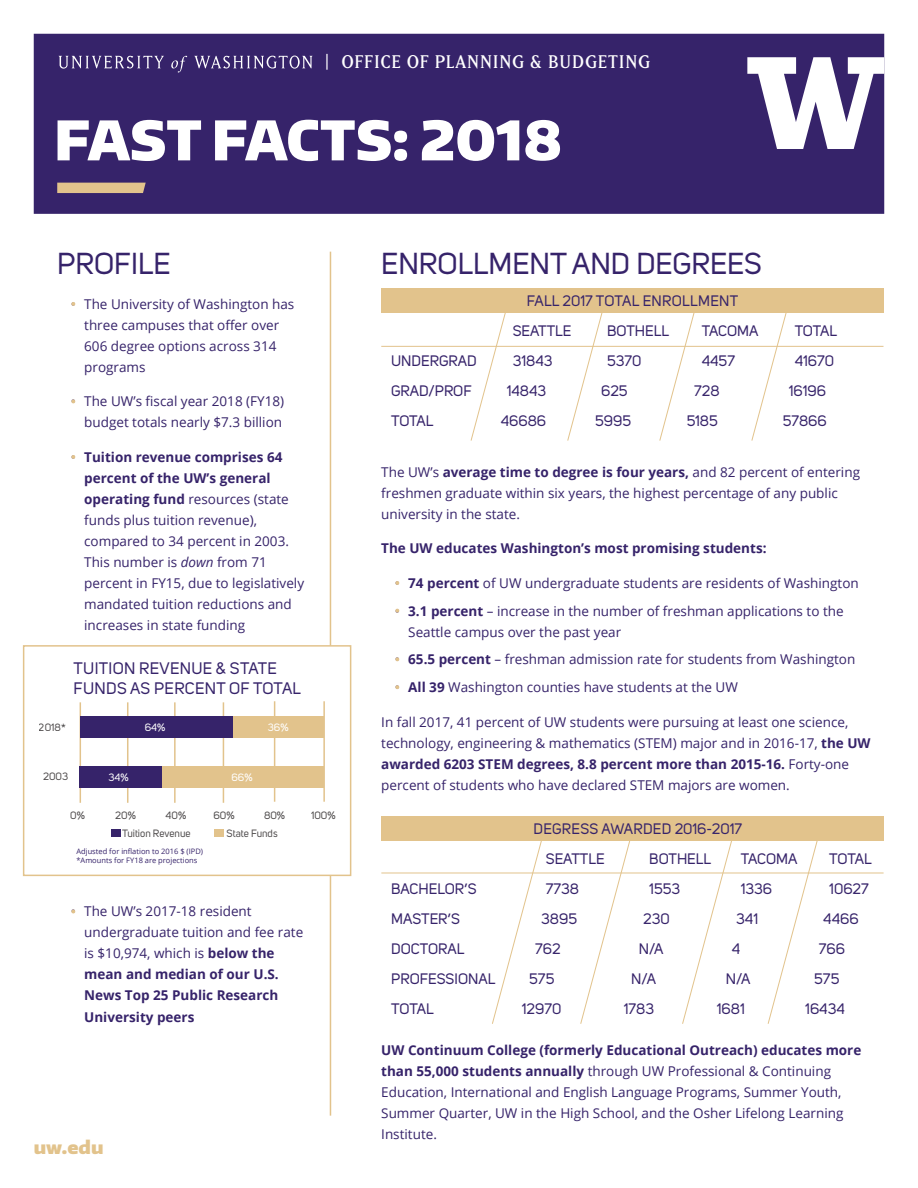
<style>
.page{position:relative;width:918px;height:1188px;background:#fff}
.page>*{position:absolute;margin:0;border:0;box-sizing:border-box;transform-origin:0 0}
.t1{font:900 54px "Encode Sans Normal";color:#fff}
.t2{font:30px "Uni Sans";color:#36236a}
.t3{font:18px "Matrix IIOT";letter-spacing:.05em;color:#fff}
.t4{font:900 18px "Encode Sans Normal";color:#e2c38c}
.t5{font:16.5px "Uni Sans";letter-spacing:.02em;color:#36236a}
.t6{font:15px "Uni Sans";color:#36236a}
.t7{font:15px "Uni Sans";letter-spacing:.02em;color:#36236a}
.t8{font:13.5px/21px "Open Sans";color:#36236a}
.t9{font:700 13.5px "Open Sans";color:#36236a}
.t10{font:10.5px "Uni Sans";color:#231f20}
.t11{font:10.5px "Uni Sans";color:#fff}
.t12{font:7.5px "Open Sans";color:#36236a}
.s1{font-weight:700}
.s2{font-style:italic}
</style>
<div class="page">
<div style="left:34px;top:34px;width:850px;height:180px;background:#36236a"></div>
<svg style="left:58px;top:56px;width:255px;height:17px;background:#574782"></svg>
<svg style="left:747px;top:57px;width:137px;height:92px"></svg>
<svg style="left:57px;top:183px;width:89px;height:10px"></svg>
<hr style="left:330px;top:252px;width:1px;height:864px;background:#e2c38c">
<div style="left:381px;top:288px;width:503px;height:24px;background:#e2c38c"></div>
<svg style="left:471px;top:312px;width:35px;height:129px"></svg>
<svg style="left:567px;top:312px;width:36px;height:129px"></svg>
<svg style="left:659px;top:312px;width:36px;height:129px"></svg>
<svg style="left:751px;top:312px;width:36px;height:129px"></svg>
<hr style="left:381px;top:346px;width:503px;height:1px;background:#e2c38c">
<div style="left:381px;top:817px;width:503px;height:24px;background:#e2c38c"></div>
<svg style="left:492px;top:841px;width:50px;height:183px"></svg>
<svg style="left:580px;top:841px;width:50px;height:183px"></svg>
<svg style="left:682px;top:841px;width:50px;height:183px"></svg>
<svg style="left:768px;top:841px;width:50px;height:183px"></svg>
<hr style="left:381px;top:873px;width:503px;height:1px;background:#e2c38c">
<svg style="left:71px;top:302px;width:4px;height:4px"></svg>
<svg style="left:71px;top:399px;width:4px;height:4px"></svg>
<svg style="left:71px;top:455px;width:4px;height:4px"></svg>
<svg style="left:71px;top:910px;width:4px;height:3px"></svg>
<svg style="left:395px;top:581px;width:4px;height:4px"></svg>
<svg style="left:395px;top:609px;width:4px;height:4px"></svg>
<svg style="left:395px;top:657px;width:4px;height:4px"></svg>
<svg style="left:395px;top:685px;width:4px;height:4px"></svg>
<div style="left:23px;top:645px;width:328px;height:231px;background:#fff;border:2px solid #e2c38c"></div>
<hr style="left:80px;top:702px;width:1px;height:101px;background:#e2c38c">
<hr style="left:127px;top:702px;width:1px;height:101px;background:#e2c38c">
<hr style="left:174px;top:702px;width:2px;height:101px;background:#e2c38c">
<hr style="left:223px;top:702px;width:1px;height:101px;background:#e2c38c">
<hr style="left:274px;top:701px;width:1px;height:101px;background:#e2c38c">
<hr style="left:323px;top:701px;width:2px;height:101px;background:#e2c38c">
<div style="left:80px;top:716px;width:153px;height:21px;background:#36236a"></div>
<div style="left:233px;top:716px;width:90px;height:21px;background:#e2c38c"></div>
<div style="left:162px;top:766px;width:161px;height:21px;background:#e2c38c"></div>
<div style="left:80px;top:766px;width:82px;height:21px;background:#36236a"></div>
<div style="left:111px;top:830px;width:9px;height:7px;background:#36236a"></div>
<div style="left:215px;top:830px;width:9px;height:7px;background:#e2c38c"></div>
<p class="t3" style="left:324px;top:51px;width:328px">| OFFICE OF PLANNING &amp; BUDGETING</p>
<p class="t1" style="left:54px;top:105px;width:509px">FAST FACTS: 2018</p>
<p class="t2" style="left:57px;top:247px;width:115px">PROFILE</p>
<p class="t8" style="left:84px;top:293px;width:212px;text-indent:-14px">• The University of Washington has three campuses that offer over<br>606 degree options across 314 programs</p>
<p class="t8" style="left:71px;top:391px;width:215px;text-align:right">• The UW’s fiscal year 2018 (FY18) budget totals nearly $7.3 billion</p>
<p class="t8" style="left:84px;top:446px;width:221px;text-indent:-14px">• <span class="s1">Tuition revenue comprises 64 percent of the UW’s general operating fund</span> resources (state funds plus tuition revenue), compared to 34 percent in 2003.<br>This number is <span class="s2">down</span> from 71 percent in FY15, due to legislatively mandated tuition reductions and increases in state funding</p>
<p class="t5" style="left:74px;top:659px;width:205px">TUITION REVENUE &amp; STATE</p>
<p class="t5" style="left:74px;top:678px;width:229px">FUNDS AS PERCENT OF TOTAL</p>
<p class="t10" style="left:39px;top:721px;width:28px">2018*</p>
<p class="t11" style="left:145px;top:721px;width:22px">64%</p>
<p class="t11" style="left:268px;top:721px;width:22px">36%</p>
<p class="t10" style="left:43px;top:771px;width:27px">2003</p>
<p class="t11" style="left:108px;top:771px;width:22px">34%</p>
<p class="t11" style="left:231px;top:771px;width:23px">66%</p>
<p class="t10" style="left:70px;top:809px;width:16px">0%</p>
<p class="t10" style="left:115px;top:809px;width:22px">20%</p>
<p class="t10" style="left:166px;top:809px;width:22px">40%</p>
<p class="t10" style="left:213px;top:809px;width:23px">60%</p>
<p class="t10" style="left:264px;top:809px;width:23px">80%</p>
<p class="t10" style="left:311px;top:809px;width:26px">100%</p>
<p class="t10" style="left:122px;top:827px;width:70px">Tuition Revenue</p>
<p class="t12" style="left:76px;top:846px;width:128px">Adjusted for inflation to 2016 $ (IPD)</p>
<p class="t12" style="left:76px;top:855px;width:122px">*Amounts for FY18 are projections</p>
<p class="t10" style="left:226px;top:827px;width:53px">State Funds</p>
<p class="t8" style="left:84px;top:901px;width:221px;text-indent:-14px">• The UW’s 2017-18 resident undergraduate tuition and fee rate is $10,974, which is <span class="s1">below the mean and median of our U.S.<br>News Top 25 Public Research<br>University peers</span></p>
<p class="t4" style="left:34px;top:1136px;width:71px">uw.edu</p>
<p class="t2" style="left:381px;top:247px;width:382px">ENROLLMENT AND DEGREES</p>
<p class="t7" style="left:527px;top:292px;width:213px">FALL 2017 TOTAL ENROLLMENT</p>
<p class="t6" style="left:513px;top:322px;width:60px">SEATTLE</p>
<p class="t6" style="left:607px;top:322px;width:63px">BOTHELL</p>
<p class="t6" style="left:702px;top:322px;width:58px">TACOMA</p>
<p class="t6" style="left:795px;top:322px;width:44px">TOTAL</p>
<p class="t6" style="left:391px;top:352px;width:87px">UNDERGRAD</p>
<p class="t6" style="left:513px;top:352px;width:41px">31843</p>
<p class="t6" style="left:607px;top:352px;width:36px">5370</p>
<p class="t6" style="left:702px;top:352px;width:35px">4457</p>
<p class="t6" style="left:795px;top:352px;width:41px">41670</p>
<p class="t6" style="left:391px;top:382px;width:82px">GRAD/PROF</p>
<p class="t6" style="left:507px;top:382px;width:41px">14843</p>
<p class="t6" style="left:601px;top:382px;width:28px">625</p>
<p class="t6" style="left:694px;top:382px;width:27px">728</p>
<p class="t6" style="left:789px;top:382px;width:39px">16196</p>
<p class="t6" style="left:391px;top:412px;width:44px">TOTAL</p>
<p class="t6" style="left:501px;top:412px;width:47px">46686</p>
<p class="t6" style="left:595px;top:412px;width:37px">5995</p>
<p class="t6" style="left:687px;top:412px;width:33px">5185</p>
<p class="t6" style="left:783px;top:412px;width:46px">57866</p>
<p class="t8" style="left:381px;top:461px;width:480px">The UW’s <span class="s1">average time to degree is four years,</span> and 82 percent of entering freshmen graduate within six years, the highest percentage of any public university in the state.</p>
<p class="t9" style="left:381px;top:539px;width:387px">The UW educates Washington’s most promising students:</p>
<p class="t8" style="left:395px;top:572px;width:466px">• <span class="s1">74 percent</span> of UW undergraduate students are residents of Washington</p>
<p class="t8" style="left:408px;top:600px;width:437px;text-indent:-14px">• <span class="s1">3.1 percent</span> – increase in the number of freshman applications to the<br>Seattle campus over the past year</p>
<p class="t8" style="left:395px;top:649px;width:462px">• <span class="s1">65.5 percent</span> – freshman admission rate for students from Washington</p>
<p class="t8" style="left:395px;top:676px;width:345px">• <span class="s1">All 39</span> Washington counties have students at the UW</p>
<p class="t8" style="left:381px;top:711px;width:491px">In fall 2017, 41 percent of UW students were pursuing at least one science, technology, engineering &amp; mathematics (STEM) major and in 2016-17, <span class="s1">the UW awarded 6203 STEM degrees, 8.8 percent more than 2015-16.</span> Forty-one percent of students who have declared STEM majors are women.</p>
<p class="t6" style="left:534px;top:820px;width:210px">DEGRESS AWARDED 2016-2017</p>
<p class="t6" style="left:546px;top:850px;width:60px">SEATTLE</p>
<p class="t6" style="left:649px;top:850px;width:63px">BOTHELL</p>
<p class="t6" style="left:741px;top:850px;width:58px">TACOMA</p>
<p class="t6" style="left:829px;top:850px;width:44px">TOTAL</p>
<p class="t6" style="left:391px;top:880px;width:87px">BACHELOR’S</p>
<p class="t6" style="left:546px;top:880px;width:35px">7738</p>
<p class="t6" style="left:649px;top:880px;width:32px">1553</p>
<p class="t6" style="left:741px;top:880px;width:33px">1336</p>
<p class="t6" style="left:829px;top:880px;width:41px">10627</p>
<p class="t6" style="left:391px;top:910px;width:70px">MASTER’S</p>
<p class="t6" style="left:541px;top:910px;width:37px">3895</p>
<p class="t6" style="left:643px;top:910px;width:28px">230</p>
<p class="t6" style="left:736px;top:910px;width:23px">341</p>
<p class="t6" style="left:823px;top:910px;width:37px">4466</p>
<p class="t6" style="left:391px;top:940px;width:75px">DOCTORAL</p>
<p class="t6" style="left:535px;top:940px;width:27px">762</p>
<p class="t6" style="left:639px;top:940px;width:26px">N/A</p>
<p class="t6" style="left:732px;top:940px;width:10px">4</p>
<p class="t6" style="left:819px;top:940px;width:28px">766</p>
<p class="t6" style="left:391px;top:970px;width:106px">PROFESSIONAL</p>
<p class="t6" style="left:529px;top:970px;width:27px">575</p>
<p class="t6" style="left:631px;top:970px;width:26px">N/A</p>
<p class="t6" style="left:726px;top:970px;width:26px">N/A</p>
<p class="t6" style="left:814px;top:970px;width:27px">575</p>
<p class="t6" style="left:391px;top:1000px;width:44px">TOTAL</p>
<p class="t6" style="left:522px;top:1000px;width:41px">12970</p>
<p class="t6" style="left:624px;top:1000px;width:32px">1783</p>
<p class="t6" style="left:717px;top:1000px;width:30px">1681</p>
<p class="t6" style="left:805px;top:1000px;width:41px">16434</p>
<p class="t8" style="left:381px;top:1039px;width:482px"><span class="s1">UW Continuum College (formerly Educational Outreach) educates more than 55,000 students annually</span> through UW Professional &amp; Continuing Education, International and English Language Programs, Summer Youth, Summer Quarter, UW in the High School, and the Osher Lifelong Learning Institute.</p>
</div>
